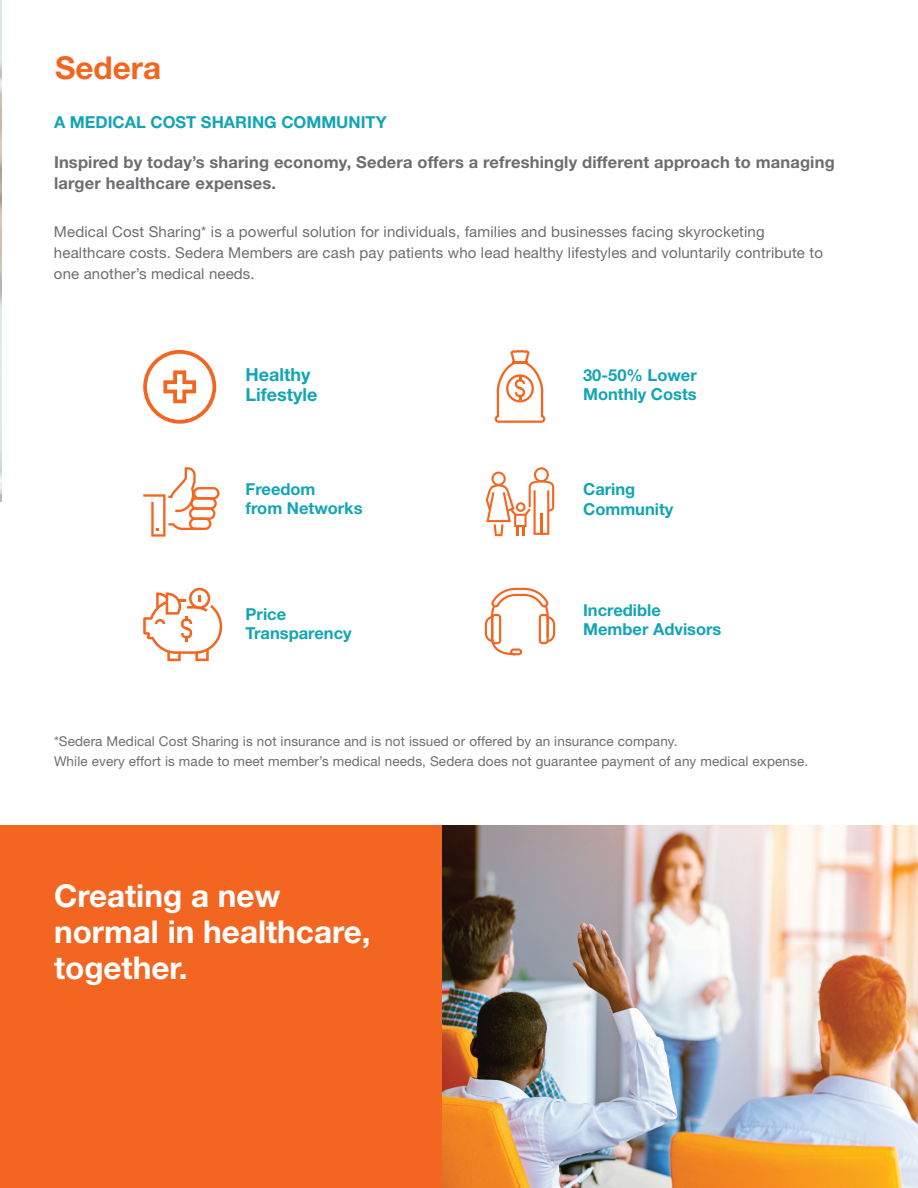
<style>
.page{position:relative;width:918px;height:1188px;background:#fff}
.page>*{position:absolute;margin:0;border:0;box-sizing:border-box;transform-origin:0 0}
.t1{font:700 31.5px/36px "Helvetica Neue LT Std";color:#fff}
.t2{font:700 31.5px "Helvetica Neue LT Std";color:#f36621}
.t3{font:700 18px/19.5px "Helvetica Neue LT Std";color:#12a5b4}
.t4{font:700 16.5px/19.5px "Helvetica Neue LT Std";color:#12a5b4}
.t5{font:700 16.5px/21px "Helvetica Neue LT Std";letter-spacing:.01em;color:#6c6d70}
.t6{font:15px/21px "Helvetica Neue LT Std";letter-spacing:.01em;color:#6c6d70}
.t7{font:13.5px/19.5px "Helvetica Neue LT Std";letter-spacing:.01em;color:#6c6d70}
</style>
<div class="page">
<svg style="left:143px;top:350px;width:73px;height:74px"></svg>
<svg style="left:486px;top:467px;width:68px;height:69px"></svg>
<svg style="left:485px;top:588px;width:70px;height:67px"></svg>
<svg style="left:143px;top:467px;width:77px;height:70px"></svg>
<svg style="left:495px;top:350px;width:50px;height:73px"></svg>
<svg style="left:143px;top:588px;width:79px;height:73px"></svg>
<div style="left:0;top:826px;width:449px;height:362px;background:#f36621"></div>
<img style="left:443px;top:826px;width:475px;height:362px">
<h1 class="t2" style="left:55px;top:49px;width:108px">Sedera</h1>
<p class="t4" style="left:54px;top:112px;width:334px">A MEDICAL COST SHARING COMMUNITY</p>
<p class="t5" style="left:54px;top:152px;width:782px">Inspired by today’s sharing economy, Sedera offers a refreshingly different approach to managing larger healthcare expenses.</p>
<p class="t6" style="left:54px;top:221px;width:771px">Medical Cost Sharing* is a powerful solution for individuals, families and businesses facing skyrocketing healthcare costs. Sedera Members are cash pay patients who lead healthy lifestyles and voluntarily contribute to one another’s medical needs.</p>
<p class="t3" style="left:246px;top:365px;width:73px">Healthy<br>Lifestyle</p>
<p class="t4" style="left:583px;top:365px;width:115px">30-50% Lower<br>Monthly Costs</p>
<p class="t4" style="left:246px;top:479px;width:119px">Freedom<br>from Networks</p>
<p class="t4" style="left:583px;top:479px;width:92px">Caring<br>Community</p>
<p class="t4" style="left:246px;top:604px;width:108px">Price<br>Transparency</p>
<p class="t4" style="left:583px;top:600px;width:140px">Incredible<br>Member Advisors</p>
<p class="t7" style="left:54px;top:731px;width:756px">*Sedera Medical Cost Sharing is not insurance and is not issued or offered by an insurance company.<br>While every effort is made to meet member’s medical needs, Sedera does not guarantee payment of any medical expense.</p>
<h1 class="t1" style="left:54px;top:877px;width:318px">Creating a new normal in healthcare, together.</h1>
</div>
